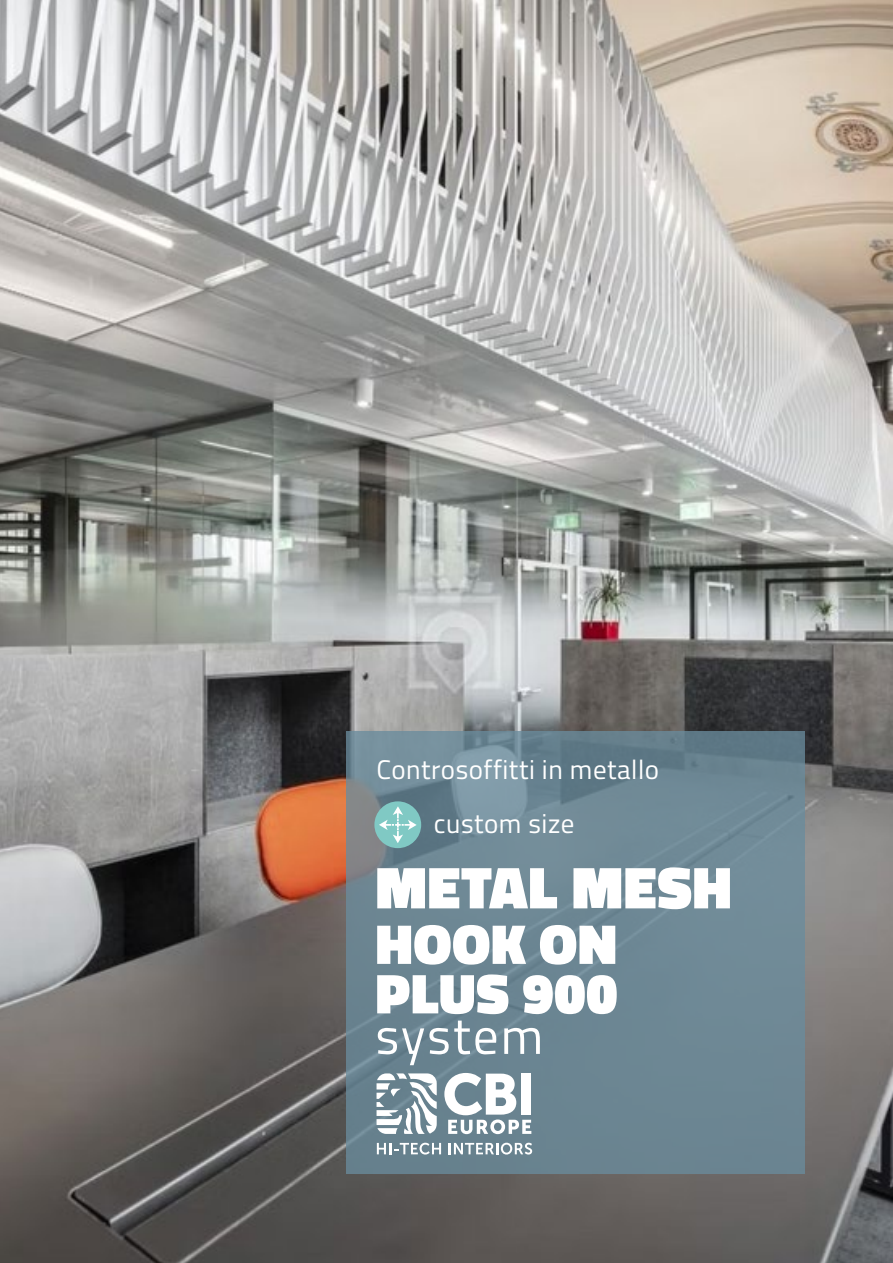
<style>
.page{position:relative;width:893px;height:1263px;background:#fff}
.page>*{position:absolute;margin:0;border:0;box-sizing:border-box;transform-origin:0 0}
.t1{font:900 60px "Titillium";letter-spacing:.01em;color:#fff}
.t2{font:900 57px "Titillium";letter-spacing:.01em;color:#fff}
.t3{font:51px "Titillium";letter-spacing:.04em;color:#fff}
.t4{font:27px "Titillium";letter-spacing:.02em;color:#fff}
</style>
<div class="page">
<img style="left:0;top:0;width:893px;height:1263px">
<svg style="left:347px;top:731px;width:458px;height:443px;background:#6c8693"></svg>
<svg style="left:444px;top:1073px;width:87px;height:61px"></svg>
<div style="left:521px;top:1073px;width:10px;height:41px;background:#fff"></div>
<svg style="left:377px;top:1143px;width:64px;height:11px"></svg>
<svg style="left:449px;top:1143px;width:83px;height:11px"></svg>
<svg style="left:377px;top:1073px;width:60px;height:61px"></svg>
<div style="left:374px;top:801px;width:47px;height:47px;background:#80c9c4;border-radius:50%"></div>
<svg style="left:379px;top:806px;width:38px;height:37px"></svg>
<p class="t4" style="left:377px;top:750px;width:284px">Controsoffitti in metallo</p>
<p class="t4" style="left:434px;top:804px;width:142px">custom size</p>
<p class="t1" style="left:375px;top:843px;width:358px">METAL MESH</p>
<p class="t2" style="left:375px;top:902px;width:243px">HOOK ON</p>
<p class="t2" style="left:375px;top:952px;width:244px">PLUS 900</p>
<p class="t3" style="left:375px;top:999px;width:169px">system</p>
</div>
